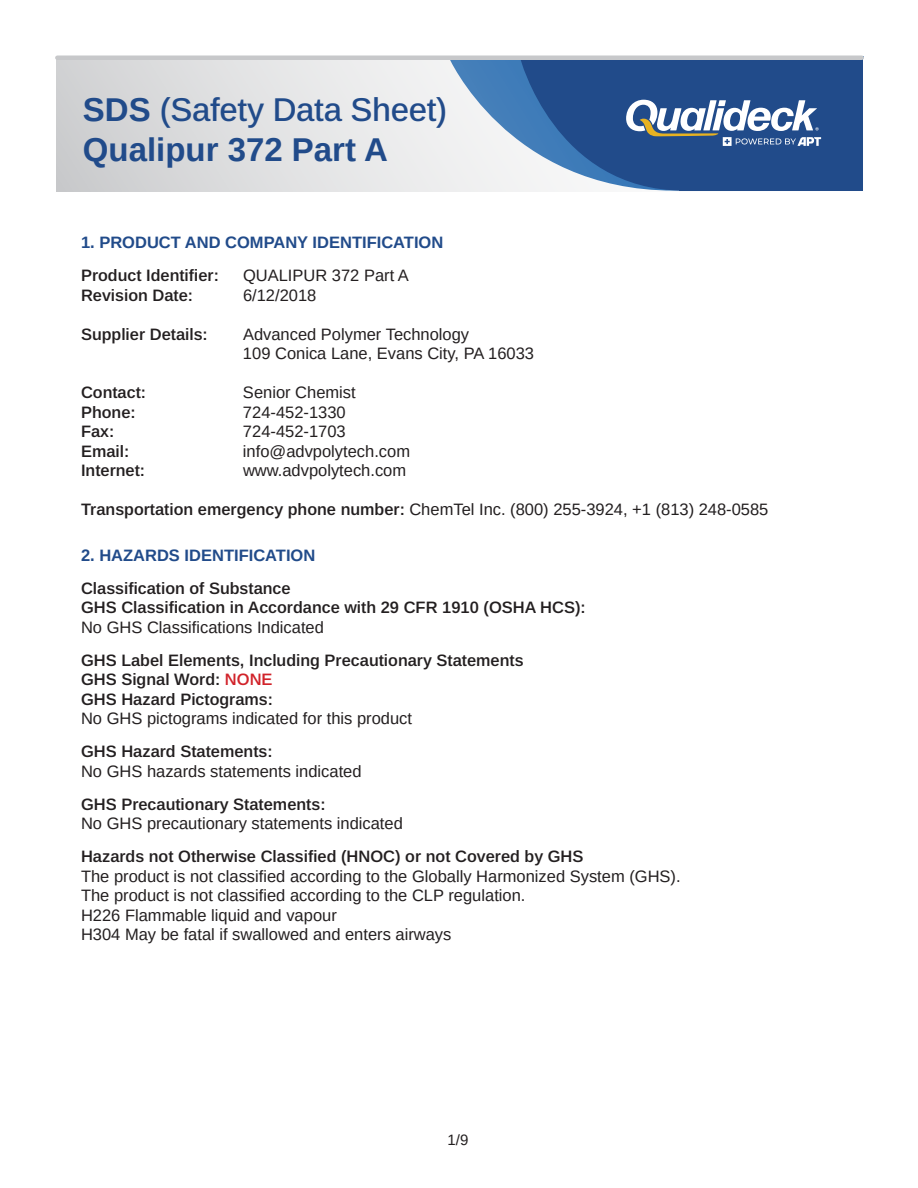
<style>
.page{position:relative;width:918px;height:1188px;background:#fff}
.page>*{position:absolute;margin:0;border:0;box-sizing:border-box;transform-origin:0 0}
.t1{font:700 33px/40.5px "Arimo";color:#214b8a}
.t2{font:16.5px/19.5px "Arimo";color:#231f20}
.t3{font:600 16.5px/19.5px "Arimo";color:#231f20}
.t4{font:700 16.5px "Arimo";color:#214b8a}
.t5{font:15px "Arimo";color:#231f20}
.s1{font-weight:500}
.s2{font-weight:600}
.s3{color:#d1232a}
</style>
<div class="page">
<svg style="left:56px;top:59px;width:464px;height:132px"></svg>
<svg style="left:520px;top:58px;width:343px;height:133px;background:#315a95"></svg>
<div style="left:57px;top:55px;width:805px;height:5px;background:#c7c8ca"></div>
<svg style="left:626px;top:100px;width:195px;height:46px"></svg>
<h1 class="t1" style="left:83px;top:92px;width:366px">SDS <span class="s1">(Safety Data Sheet)<br></span>Qualipur 372 Part A</h1>
<p class="t4" style="left:81px;top:236px;width:364px">1. PRODUCT AND COMPANY IDENTIFICATION</p>
<p class="t3" style="left:81px;top:266px;width:139px">Product Identifier:</p>
<p class="t2" style="left:243px;top:267px;width:167px">QUALIPUR 372 Part A</p>
<p class="t3" style="left:81px;top:286px;width:114px">Revision Date:</p>
<p class="t2" style="left:243px;top:287px;width:75px">6/12/2018</p>
<p class="t3" style="left:81px;top:325px;width:128px">Supplier Details:</p>
<p class="t2" style="left:243px;top:326px;width:293px">Advanced Polymer Technology<br>109 Conica Lane, Evans City, PA 16033</p>
<p class="t3" style="left:81px;top:383px;width:67px">Contact:</p>
<p class="t2" style="left:243px;top:384px;width:114px">Senior Chemist</p>
<p class="t3" style="left:81px;top:403px;width:56px">Phone:</p>
<p class="t2" style="left:243px;top:404px;width:104px">724-452-1330</p>
<p class="t3" style="left:81px;top:422px;width:35px">Fax:</p>
<p class="t2" style="left:243px;top:423px;width:104px">724-452-1703</p>
<p class="t3" style="left:81px;top:442px;width:50px">Email:</p>
<p class="t2" style="left:243px;top:443px;width:169px">info@advpolytech.com</p>
<p class="t3" style="left:81px;top:461px;width:66px">Internet:</p>
<p class="t2" style="left:243px;top:462px;width:165px">www.advpolytech.com</p>
<p class="t2" style="left:81px;top:501px;width:689px"><span class="s2">Transportation emergency phone number:</span> ChemTel Inc. (800) 255-3924, +1 (813) 248-0585</p>
<p class="t4" style="left:81px;top:549px;width:236px">2. HAZARDS IDENTIFICATION</p>
<p class="t3" style="left:81px;top:579px;width:506px">Classification of Substance<br>GHS Classification in Accordance with 29 CFR 1910 (OSHA HCS):</p>
<p class="t2" style="left:81px;top:618px;width:244px">No GHS Classifications Indicated</p>
<p class="t3" style="left:81px;top:652px;width:444px">GHS Label Elements, Including Precautionary Statements<br>GHS Signal Word: <span class="s3">NONE<br></span>GHS Hazard Pictograms:</p>
<p class="t2" style="left:81px;top:710px;width:333px">No GHS pictograms indicated for this product</p>
<p class="t3" style="left:81px;top:742px;width:193px">GHS Hazard Statements:</p>
<p class="t2" style="left:81px;top:763px;width:282px">No GHS hazards statements indicated</p>
<p class="t3" style="left:81px;top:795px;width:246px">GHS Precautionary Statements:</p>
<p class="t2" style="left:81px;top:815px;width:323px">No GHS precautionary statements indicated</p>
<p class="t3" style="left:81px;top:847px;width:504px">Hazards not Otherwise Classified (HNOC) or not Covered by GHS</p>
<p class="t2" style="left:81px;top:867px;width:601px">The product is not classified according to the Globally Harmonized System (GHS).<br>The product is not classified according to the CLP regulation.<br>H226 Flammable liquid and vapour<br>H304 May be fatal if swallowed and enters airways</p>
<p class="t5" style="left:447px;top:1135px;width:22px">1/9</p>
</div>
